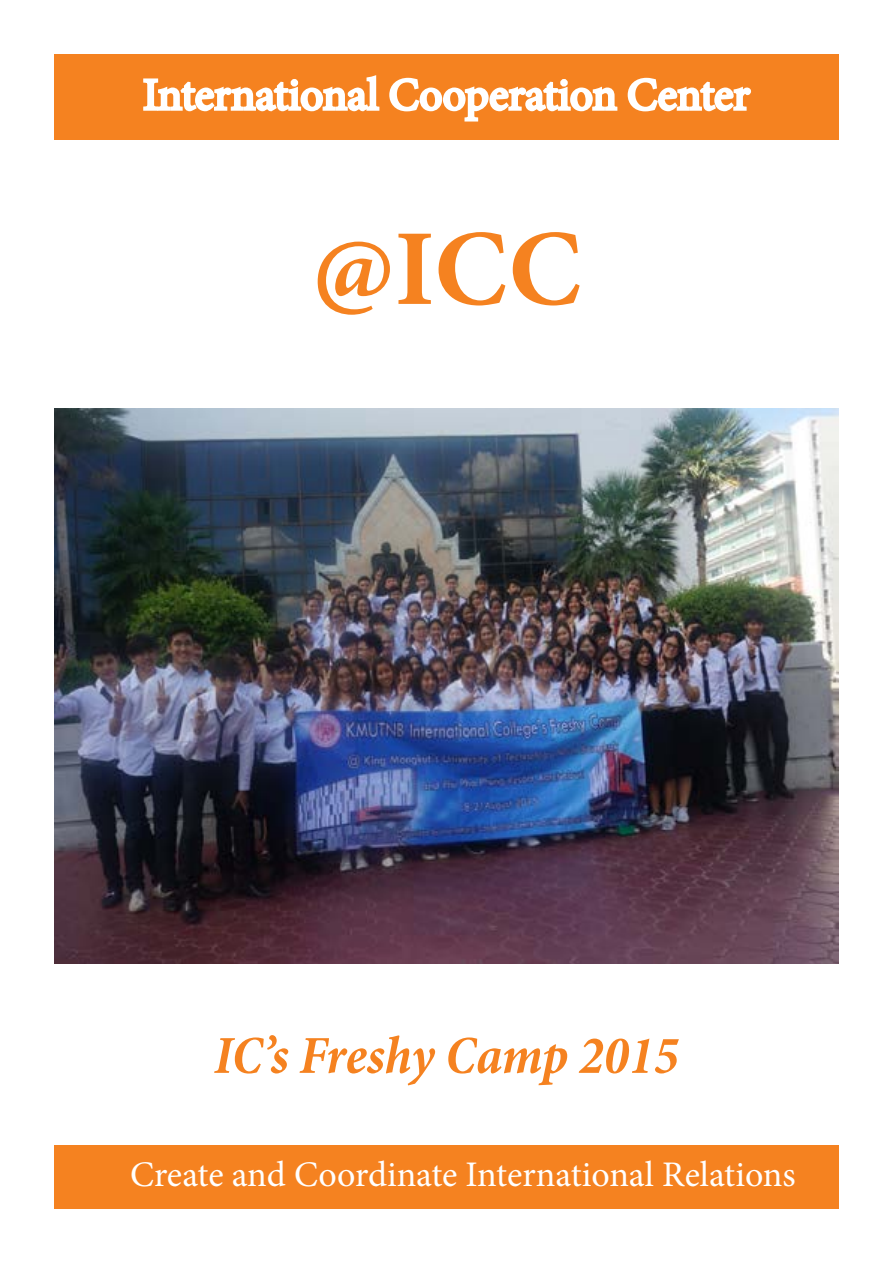
<style>
.page{position:relative;width:893px;height:1263px;background:#fff}
.page>*{position:absolute;margin:0;border:0;box-sizing:border-box;transform-origin:0 0}
.t1{font:700 108px "Minion Pro";color:#f58220}
.t2{font:italic 700 condensed 54px "Minion Pro";letter-spacing:-.01em;color:#f58220}
.t3{font:45px "Minion Pro";color:#fff}
.t4{font:36px "Minion Pro";letter-spacing:-.005em;color:#fff}
</style>
<div class="page">
<div style="left:54px;top:54px;width:785px;height:85px;background:#f58220"></div>
<svg style="left:143px;top:75px;width:237px;height:37px"></svg>
<svg style="left:389px;top:77px;width:229px;height:45px"></svg>
<svg style="left:627px;top:77px;width:125px;height:35px"></svg>
<img style="left:54px;top:408px;width:785px;height:555px">
<div style="left:54px;top:1145px;width:785px;height:64px;background:#f58220"></div>
<p class="t3" style="left:143px;top:65px;width:608px">International Cooperation Center</p>
<h1 class="t1" style="left:312px;top:193px;width:271px">@ICC</h1>
<h2 class="t2" style="left:214px;top:1018px;width:466px">IC’s Freshy Camp 2015</h2>
<p class="t4" style="left:130px;top:1151px;width:667px">Create and Coordinate International Relations</p>
</div>
